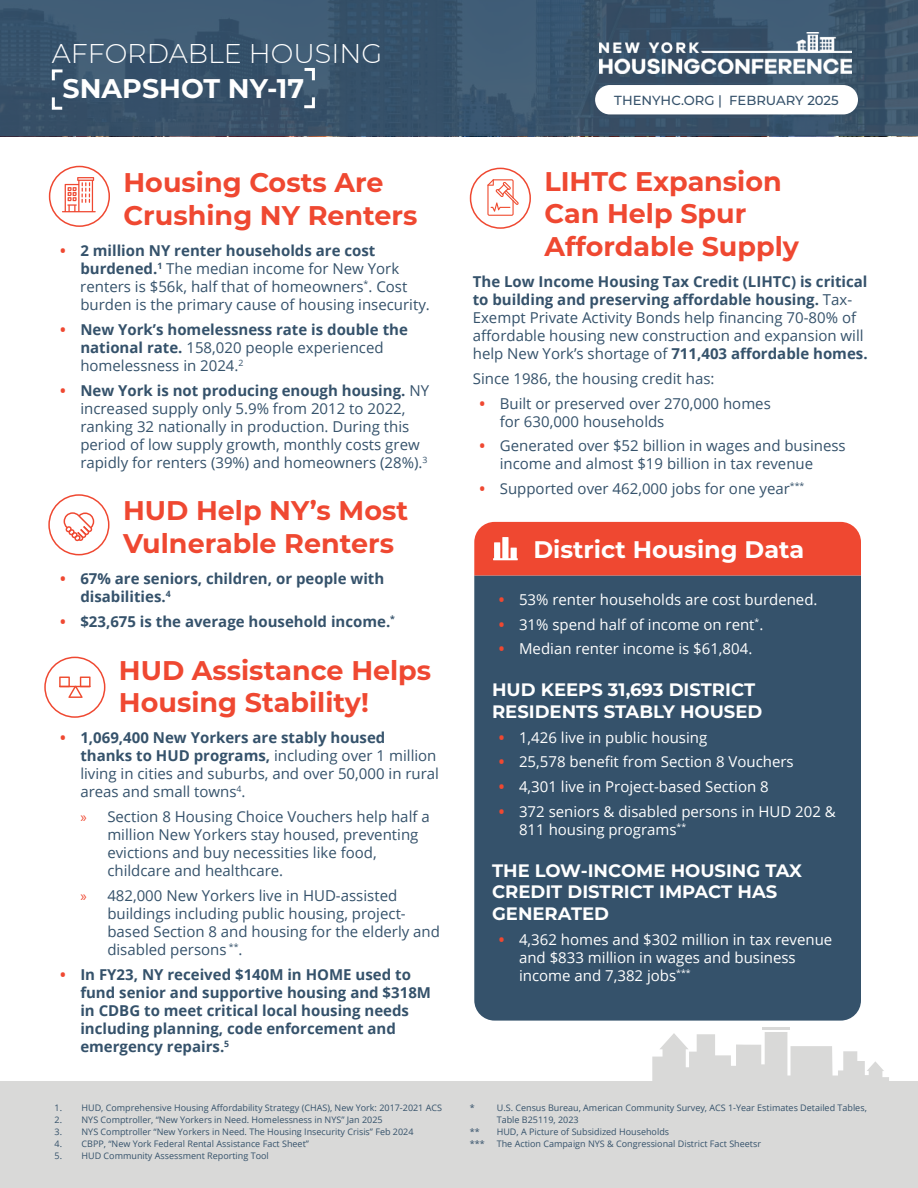
<style>
.page{position:relative;width:918px;height:1188px;background:#fff}
.page>*{position:absolute;margin:0;border:0;box-sizing:border-box;transform-origin:0 0}
.t1{font:700 27px/32.4px "Montserrat";color:#ef4831}
.t2{font:300 27px "Montserrat";color:#fff}
.t3{font:700 27px "Montserrat";color:#fff}
.t4{font:700 24px "Montserrat";color:#fff}
.t5{font:700 18px/21.6px "Montserrat";color:#fff}
.t6{font:15px/18px "Open Sans";color:#35526b}
.t7{font:700 15px/18px "Open Sans";color:#35526b}
.t8{font:15px/18px "Open Sans";color:#fff}
.t9{font:500 13.2px "Montserrat";color:#36526b}
.t10{font:9px/12px "Open Sans";color:#35526b}
.s1{font-weight:700;color:#ef4831}
.s2{font-weight:700}
.s3{color:#ef4831}
.s4{font-weight:400}
.s5{font-family:"Myriad Pro";color:#ef4831}
</style>
<div class="page">
<div style="left:0;top:0;width:918px;height:136px;background:#35526b"></div>
<div style="left:0;top:1081px;width:918px;height:107px;background:#d9d9d8"></div>
<svg style="left:51px;top:69px;width:12px;height:12px"></svg>
<svg style="left:51px;top:97px;width:12px;height:13px"></svg>
<svg style="left:304px;top:94px;width:12px;height:15px"></svg>
<svg style="left:302px;top:66px;width:14px;height:17px"></svg>
<div style="left:595px;top:85px;width:263px;height:29px;background:#fff;border-radius:15px"></div>
<div style="left:49px;top:166px;width:61px;height:61px;border:2px solid #ef4831;border-radius:50%"></div>
<div style="left:48px;top:494px;width:62px;height:61px;border:2px solid #ef4831;border-radius:50%"></div>
<div style="left:44px;top:657px;width:61px;height:61px;border:2px solid #ef4831;border-radius:50%"></div>
<div style="left:470px;top:168px;width:61px;height:61px;border:2px solid #ef4831;border-radius:50%"></div>
<svg style="left:474px;top:575px;width:387px;height:446px;background:#3c5870"></svg>
<img style="left:599px;top:32px;width:252px;height:42px">
<svg style="left:62px;top:177px;width:34px;height:35px"></svg>
<svg style="left:64px;top:512px;width:30px;height:29px"></svg>
<svg style="left:59px;top:677px;width:32px;height:21px"></svg>
<svg style="left:487px;top:179px;width:32px;height:37px"></svg>
<div style="left:474px;top:522px;width:387px;height:53px;background:#ef4831"></div>
<hr style="left:762px;top:1027px;width:27px;height:3px;background:#d9d9d8">
<svg style="left:652px;top:1032px;width:237px;height:49px"></svg>
<h1 class="t2" style="left:52px;top:37px;width:332px">AFFORDABLE HOUSING</h1>
<h1 class="t3" style="left:63px;top:76px;width:243px">SNAPSHOT NY-17</h1>
<h1 class="t1" style="left:124px;top:168px;width:295px">Housing Costs Are<br>Crushing NY Renters</h1>
<p class="t6" style="left:80px;top:243px;width:351px;text-indent:-20px"><span class="s1">•</span> <span class="s2">2 million NY renter households are cost burdened.</span><sup>1</sup> The median income for New York renters is $56k, half that of homeowners<sup>*</sup>. Cost burden is the primary cause of housing insecurity.</p>
<p class="t7" style="left:80px;top:322px;width:329px;text-indent:-20px"><span class="s3">•</span> New York’s homelessness rate is double the national rate. <span class="s4">158,020 people experienced homelessness in 2024.</span><sup>2</sup></p>
<p class="t6" style="left:80px;top:383px;width:350px;text-indent:-20px"><span class="s1">•</span> <span class="s2">New York is not producing enough housing.</span> NY increased supply only 5.9% from 2012 to 2022, ranking 32 nationally in production. During this period of low supply growth, monthly costs grew rapidly for renters (39%) and homeowners (28%).<sup>3</sup></p>
<h1 class="t1" style="left:123px;top:496px;width:287px">HUD Help NY’s Most<br>Vulnerable Renters</h1>
<p class="t7" style="left:80px;top:571px;width:305px;text-indent:-20px"><span class="s3">•</span> 67% are seniors, children, or people with disabilities.<sup>4</sup></p>
<p class="t7" style="left:60px;top:614px;width:336px"><span class="s3">•</span> $23,675 is the average household income.<sup>*</sup></p>
<h1 class="t1" style="left:119px;top:655px;width:314px">HUD Assistance Helps<br>Housing Stability!</h1>
<p class="t6" style="left:80px;top:731px;width:360px;text-indent:-20px"><span class="s1">•</span> <span class="s2">1,069,400 New Yorkers are stably housed thanks to HUD programs,</span> including over 1 million living in cities and suburbs, and over 50,000 in rural areas and small towns<sup>4</sup>.</p>
<p class="t6" style="left:107px;top:809px;width:324px;text-indent:-27px"><span class="s5">»</span> Section 8 Housing Choice Vouchers help half a million New Yorkers stay housed, preventing evictions and buy necessities like food, childcare and healthcare.</p>
<p class="t6" style="left:107px;top:888px;width:334px;text-indent:-27px"><span class="s5">»</span> 482,000 New Yorkers live in HUD-assisted buildings including public housing, project&shy;based Section 8 and housing for the elderly and disabled persons <sup>**</sup>.</p>
<p class="t7" style="left:80px;top:967px;width:352px;text-indent:-20px"><span class="s3">•</span> In FY23, NY received $140M in HOME used to fund senior and supportive housing and $318M in CDBG to meet critical local housing needs including planning, code enforcement and emergency repairs.<sup>5</sup></p>
<p class="t10" style="left:55px;top:1102px;width:389px">1. HUD, Comprehensive Housing Affordability Strategy (CHAS), New York: 2017-2021 ACS</p>
<p class="t10" style="left:55px;top:1115px;width:330px">2. NYS Comptroller, “New Yorkers in Need. Homelessness in NYS” Jan 2025</p>
<p class="t10" style="left:55px;top:1127px;width:361px">3. NYS Comptroller “New Yorkers in Need. The Housing Insecurity Crisis” Feb 2024</p>
<p class="t10" style="left:55px;top:1139px;width:256px">4. CBPP, “New York Federal Rental Assistance Fact Sheet”</p>
<p class="t10" style="left:55px;top:1151px;width:216px">5. HUD Community Assessment Reporting Tool</p>
<p class="t9" style="left:614px;top:95px;width:226px">THENYHC.ORG | FEBRUARY 2025</p>
<h1 class="t1" style="left:544px;top:167px;width:256px">LIHTC Expansion<br>Can Help Spur<br>Affordable Supply</h1>
<p class="t6" style="left:473px;top:274px;width:396px"><span class="s2">The Low Income Housing Tax Credit (LIHTC) is critical to building and preserving affordable housing.</span> Tax-Exempt Private Activity Bonds help financing 70-80% of affordable housing new construction and expansion will help New York’s shortage of <span class="s2">711,403 affordable homes.</span></p>
<p class="t6" style="left:473px;top:371px;width:243px">Since 1986, the housing credit has:</p>
<p class="t6" style="left:500px;top:394px;width:273px;text-indent:-20px"><span class="s1">•</span> Built or preserved over 270,000 homes for 630,000 households</p>
<p class="t6" style="left:500px;top:438px;width:347px;text-indent:-20px"><span class="s1">•</span> Generated over $52 billion in wages and business income and almost $19 billion in tax revenue</p>
<p class="t6" style="left:480px;top:481px;width:326px"><span class="s1">•</span> Supported over 462,000 jobs for one year<sup>***</sup></p>
<h2 class="t4" style="left:533px;top:540px;width:273px">District Housing Data</h2>
<p class="t8" style="left:499px;top:592px;width:320px"><span class="s1">•</span> 53% renter households are cost burdened.</p>
<p class="t8" style="left:499px;top:617px;width:266px"><span class="s1">•</span> 31% spend half of income on rent<sup>*</sup>.</p>
<p class="t8" style="left:499px;top:642px;width:255px"><span class="s1">•</span> Median renter income is $61,804.</p>
<p class="t5" style="left:492px;top:680px;width:272px">HUD KEEPS 31,693 DISTRICT<br>RESIDENTS STABLY HOUSED</p>
<p class="t8" style="left:499px;top:730px;width:210px"><span class="s1">•</span> 1,426 live in public housing</p>
<p class="t8" style="left:499px;top:753px;width:296px"><span class="s1">•</span> 25,578 benefit from Section 8 Vouchers</p>
<p class="t8" style="left:499px;top:779px;width:271px"><span class="s1">•</span> 4,301 live in Project-based Section 8</p>
<p class="t8" style="left:519px;top:802px;width:318px;text-indent:-20px"><span class="s1">•</span> 372 seniors &amp; disabled persons in HUD 202 &amp;<br>811 housing programs<sup>**</sup></p>
<p class="t5" style="left:492px;top:861px;width:311px">THE LOW-INCOME HOUSING TAX<br>CREDIT DISTRICT IMPACT HAS<br>GENERATED</p>
<p class="t8" style="left:519px;top:932px;width:315px;text-indent:-20px"><span class="s1">•</span> 4,362 homes and $302 million in tax revenue and $833 million in wages and business income and 7,382 jobs<sup>***</sup></p>
<p class="t10" style="left:470px;top:1103px;width:6px">*</p>
<p class="t10" style="left:497px;top:1103px;width:372px">U.S. Census Bureau, American Community Survey, ACS 1-Year Estimates Detailed Tables,<br>Table B25119, 2023</p>
<p class="t10" style="left:470px;top:1127px;width:11px">**</p>
<p class="t10" style="left:497px;top:1127px;width:174px">HUD, A Picture of Subsidized Households</p>
<p class="t10" style="left:470px;top:1138px;width:16px">***</p>
<p class="t10" style="left:497px;top:1138px;width:266px">The Action Campaign NYS &amp; Congressional District Fact Sheetsr</p>
</div>
